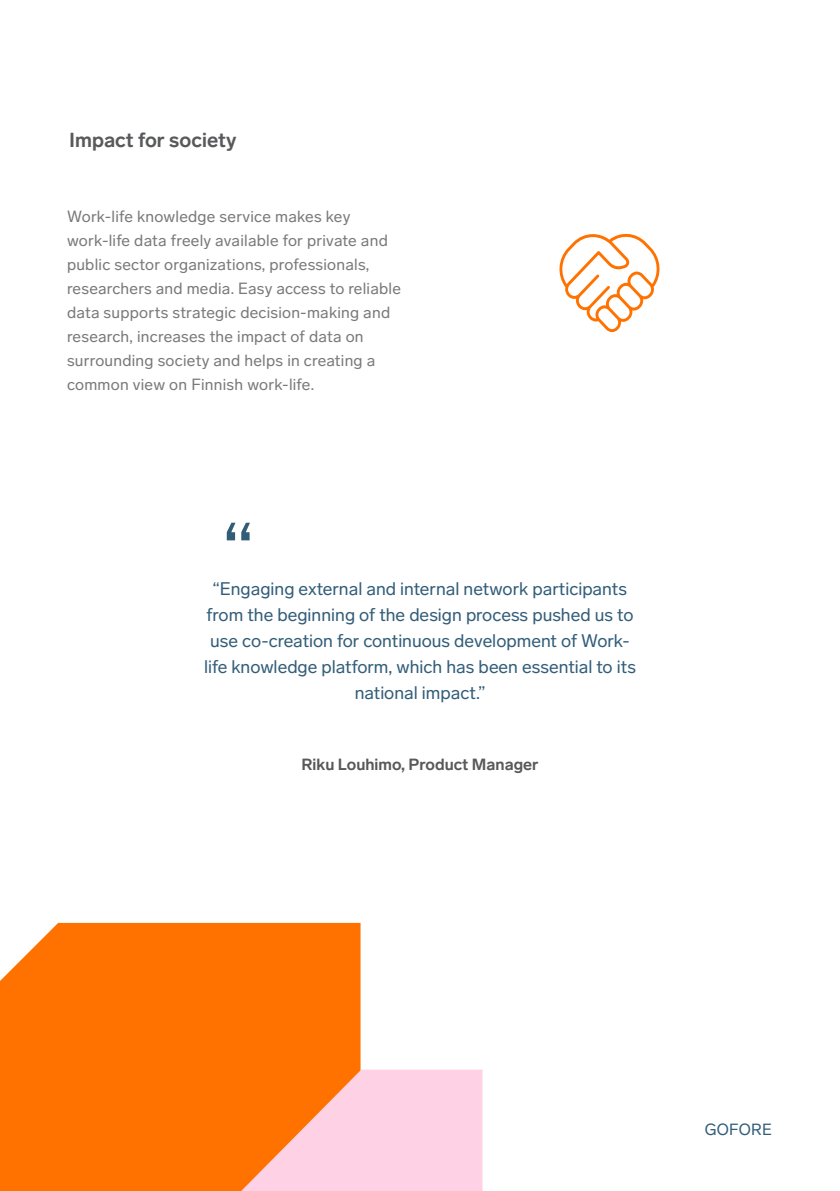
<style>
.page{position:relative;width:840px;height:1191px;background:#fff}
.page>*{position:absolute;margin:0;border:0;box-sizing:border-box;transform-origin:0 0}
.t1{font:80px "Lab Grotesque";color:#325d79}
.t2{font:700 20px "Lab Grotesque";color:#58595b}
.t3{font:18px/26px "Lab Grotesque";color:#325d79;text-align:center}
.t4{font:16px/24px "Lab Grotesque";letter-spacing:.015em;color:#78797a}
.t5{font:700 16px "Lab Grotesque";color:#58595b}
.t6{font:16px "Lab Grotesque";letter-spacing:.015em;color:#325d79}
</style>
<div class="page">
<hr style="left:615px;top:347px;width:17px;height:3px;background:#325d79">
<svg style="left:559px;top:233px;width:101px;height:100px"></svg>
<svg style="left:0;top:922px;width:482px;height:269px"></svg>
<p class="t2" style="left:69px;top:128px;width:169px">Impact for society</p>
<p class="t4" style="left:67px;top:204px;width:335px">Work-life knowledge service makes key work-life data freely available for private and public sector organizations, professionals, researchers and media. Easy access to reliable data supports strategic decision-making and research, increases the impact of data on surrounding society and helps in creating a common view on Finnish work-life.</p>
<h1 class="t1" style="left:223px;top:504px;width:32px">“</h1>
<p class="t3" style="left:204px;top:575px;width:433px">“Engaging external and internal network participants from the beginning of the design process pushed us to use co-creation for continuous development of Work&shy;life knowledge platform, which has been essential to its national impact.”</p>
<p class="t5" style="left:301px;top:754px;width:238px">Riku Louhimo, Product Manager</p>
<p class="t6" style="left:704px;top:1119px;width:69px">GOFORE</p>
</div>
